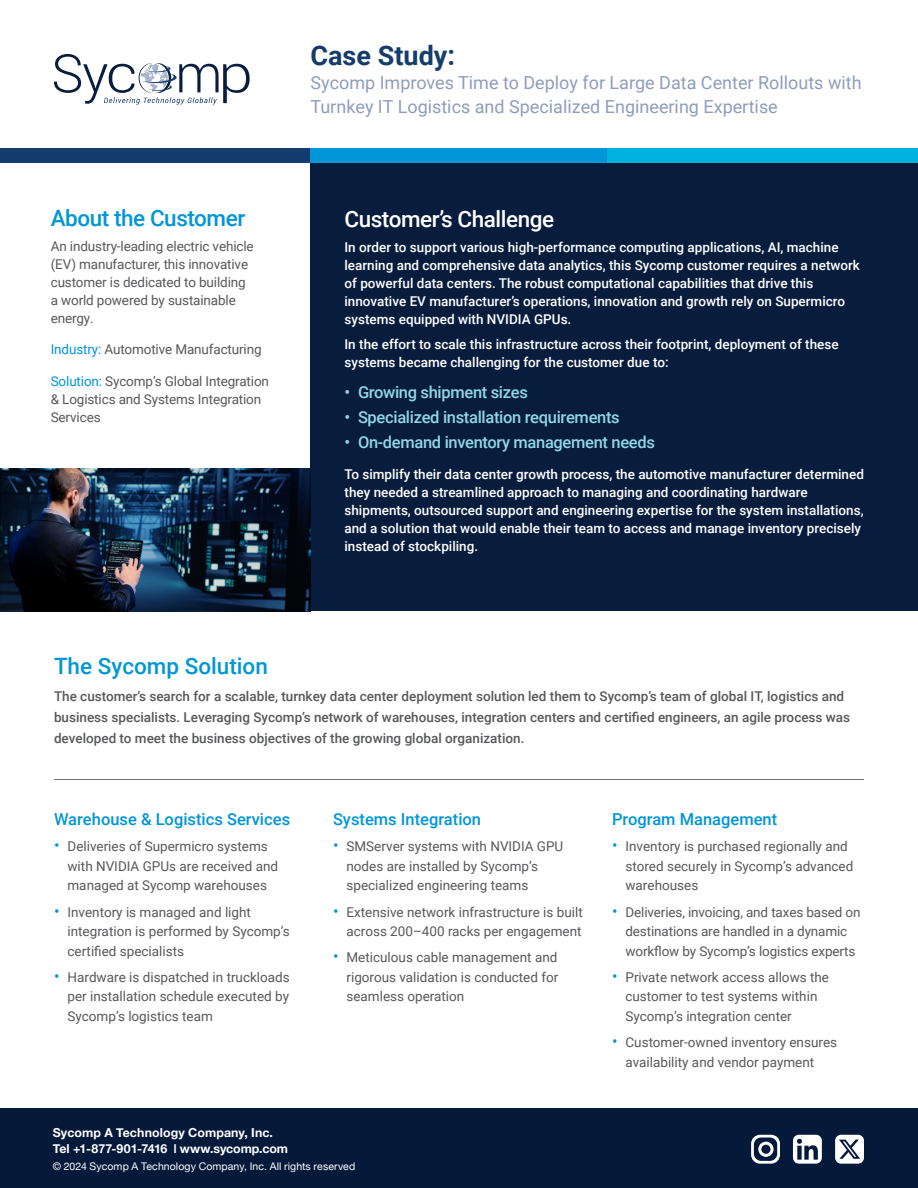
<style>
.page{position:relative;width:918px;height:1188px;background:#fff}
.page>*{position:absolute;margin:0;border:0;box-sizing:border-box;transform-origin:0 0}
.t1{font:700 27px "Roboto";color:#163c6d}
.t2{font:500 22.5px "Roboto";letter-spacing:-.02em;color:#fff}
.t3{font:500 22.5px "Roboto";color:#0096d8}
.t4{font:500 22.5px "Roboto";letter-spacing:-.02em;color:#0096d8}
.t5{font:18px/24px "Roboto";color:#8e9dbc}
.t6{font:500 16.5px "Roboto";letter-spacing:-.02em;color:#90d6e8}
.t7{font:500 16.5px "Roboto";color:#0096d8}
.t8{font:13.5px/19.5px "Roboto";color:#57585a}
.t9{font:500 13.5px/18px "Roboto";color:#fff}
.t10{font:500 13.5px/21px "Roboto";color:#57585a}
.t11{font:700 12.3px/16.5px "Helvetica Neue";letter-spacing:.005em;color:#fff}
.t12{font:10.5px "Helvetica Neue";letter-spacing:.01em;color:#fff}
.s1{color:#0096d8}
.s2{font-size:16.5px;color:#0096d8}
.s3{font-weight:500}
</style>
<div class="page">
<div style="left:0;top:1108px;width:918px;height:80px;background:#05193b"></div>
<div style="left:0;top:148px;width:310px;height:15px;background:#143d6e"></div>
<div style="left:310px;top:148px;width:298px;height:15px;background:#0096d8"></div>
<div style="left:608px;top:148px;width:310px;height:15px;background:#00b2de"></div>
<svg style="left:751px;top:1135px;width:29px;height:29px"></svg>
<svg style="left:793px;top:1135px;width:29px;height:29px"></svg>
<div style="left:835px;top:1135px;width:29px;height:29px;background:#fff;border-radius:6px"></div>
<svg style="left:839px;top:1140px;width:21px;height:19px"></svg>
<div style="left:310px;top:163px;width:608px;height:448px;background:#081d3e"></div>
<svg style="left:54px;top:54px;width:196px;height:51px"></svg>
<img style="left:0;top:469px;width:310px;height:142px">
<hr style="left:54px;top:779px;width:810px;height:1px;background:#79697b">
<h2 class="t4" style="left:51px;top:202px;width:196px">About the Customer</h2>
<p class="t8" style="left:51px;top:237px;width:204px;line-height:18px">An industry-leading electric vehicle (EV) manufacturer, this innovative customer is dedicated to building a world powered by sustainable energy.</p>
<p class="t8" style="left:51px;top:339px;width:212px"><span class="s1">Industry:</span> Automotive Manufacturing</p>
<p class="t8" style="left:51px;top:372px;width:220px;line-height:18px"><span class="s1">Solution:</span> Sycomp’s Global Integration &amp; Logistics and Systems Integration<br>Services</p>
<h1 class="t1" style="left:310px;top:37px;width:146px">Case Study:</h1>
<h3 class="t5" style="left:310px;top:70px;width:553px">Sycomp Improves Time to Deploy for Large Data Center Rollouts with<br>Turnkey IT Logistics and Specialized Engineering Expertise</h3>
<h2 class="t2" style="left:345px;top:204px;width:211px">Customer’s Challenge</h2>
<p class="t9" style="left:345px;top:238px;width:517px">In order to support various high-performance computing applications, AI, machine learning and comprehensive data analytics, this Sycomp customer requires a network of powerful data centers. The robust computational capabilities that drive this innovative EV manufacturer’s operations, innovation and growth rely on Supermicro systems equipped with NVIDIA GPUs.</p>
<p class="t9" style="left:345px;top:334px;width:496px">In the effort to scale this infrastructure across their footprint, deployment of these systems became challenging for the customer due to:</p>
<p class="t6" style="left:345px;top:381px;width:185px">• Growing shipment sizes</p>
<p class="t6" style="left:345px;top:406px;width:277px">• Specialized installation requirements</p>
<p class="t6" style="left:345px;top:430px;width:312px">• On-demand inventory management needs</p>
<p class="t9" style="left:345px;top:465px;width:521px">To simplify their data center growth process, the automotive manufacturer determined they needed a streamlined approach to managing and coordinating hardware shipments, outsourced support and engineering expertise for the system installations, and a solution that would enable their team to access and manage inventory precisely instead of stockpiling.</p>
<h2 class="t3" style="left:54px;top:650px;width:215px">The Sycomp Solution</h2>
<p class="t10" style="left:54px;top:686px;width:798px">The customer’s search for a scalable, turnkey data center deployment solution led them to Sycomp’s team of global IT, logistics and business specialists. Leveraging Sycomp’s network of warehouses, integration centers and certified engineers, an agile process was developed to meet the business objectives of the growing global organization.</p>
<p class="t7" style="left:54px;top:808px;width:238px">Warehouse &amp; Logistics Services</p>
<p class="t8" style="left:68px;top:836px;width:212px;text-indent:-14px"><span class="s2">•</span> Deliveries of Supermicro systems with NVIDIA GPUs are received and managed at Sycomp warehouses</p>
<p class="t8" style="left:68px;top:902px;width:224px;text-indent:-14px"><span class="s2">•</span> Inventory is managed and light integration is performed by Sycomp’s certified specialists</p>
<p class="t8" style="left:68px;top:967px;width:224px;text-align:justify;text-indent:-14px"><span class="s2">•</span> Hardware is dispatched in truckloads per installation schedule executed by Sycomp’s logistics team</p>
<p class="t7" style="left:333px;top:808px;width:150px">Systems Integration</p>
<p class="t8" style="left:346px;top:836px;width:218px;text-indent:-14px"><span class="s2">•</span> SMServer systems with NVIDIA GPU nodes are installed by Sycomp’s specialized engineering teams</p>
<p class="t8" style="left:333px;top:902px;width:251px;text-align:right"><span class="s2">•</span> Extensive network infrastructure is built across 200–400 racks per engagement</p>
<p class="t8" style="left:346px;top:947px;width:213px;text-align:justify;text-indent:-14px"><span class="s2">•</span> Meticulous cable management and rigorous validation is conducted for seamless operation</p>
<p class="t11" style="left:53px;top:1124px;width:237px">Sycomp A Technology Company, Inc.<br>Tel +1-877-901-7416 <span class="s3">I</span> www.sycomp.com</p>
<p class="t12" style="left:53px;top:1160px;width:304px">© 2024 Sycomp A Technology Company, Inc. All rights reserved</p>
<p class="t7" style="left:612px;top:808px;width:167px">Program Management</p>
<p class="t8" style="left:626px;top:836px;width:229px;text-indent:-14px"><span class="s2">•</span> Inventory is purchased regionally and stored securely in Sycomp’s advanced warehouses</p>
<p class="t8" style="left:626px;top:902px;width:237px;text-indent:-14px"><span class="s2">•</span> Deliveries, invoicing, and taxes based on destinations are handled in a dynamic workflow by Sycomp’s logistics experts</p>
<p class="t8" style="left:626px;top:967px;width:205px;text-indent:-14px"><span class="s2">•</span> Private network access allows the customer to test systems within<br>Sycomp’s integration center</p>
<p class="t8" style="left:626px;top:1032px;width:213px;text-indent:-14px"><span class="s2">•</span> Customer-owned inventory ensures availability and vendor payment</p>
</div>
